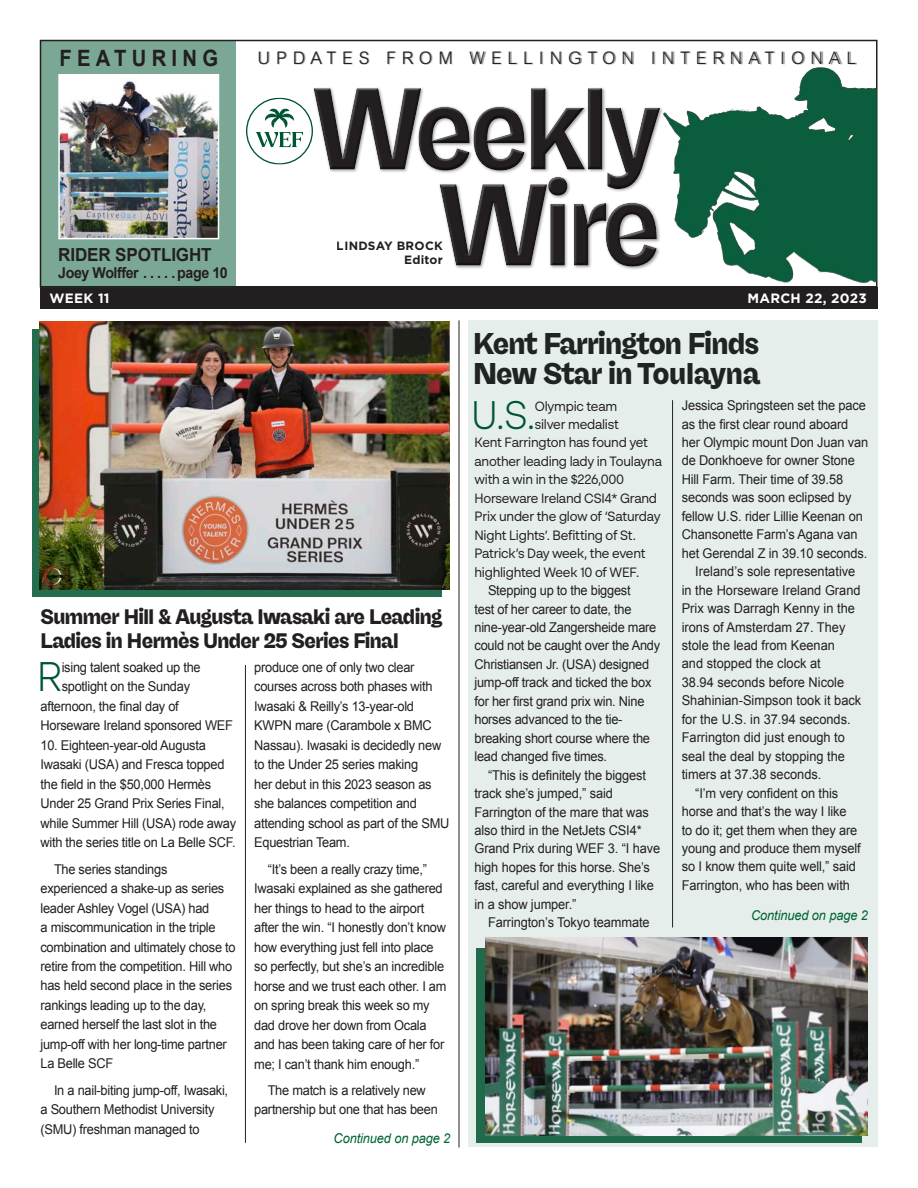
<style>
.page{position:relative;width:918px;height:1188px;background:#fff}
.page>*{position:absolute;margin:0;border:0;box-sizing:border-box;transform-origin:0 0}
.t1{font:300 41.4px "BR Sonoma";color:#005633;scale:.95 1}
.t2{font:300 39.9px "BR Sonoma";color:#005633;scale:.95 1}
.t3{font:900 30px "Freigeist";letter-spacing:-.03em;color:#231f20;scale:.93 1}
.t4{font:700 22.5px "Arial";letter-spacing:.26em;color:#231f20;scale:.9 1}
.t5{font:900 21px/24px "Freigeist";letter-spacing:-.03em;color:#231f20;scale:.93 1}
.t6{font:700 18px "Arial";letter-spacing:-.01em;color:#231f20;scale:.95 1}
.t7{font:300 17.25px "Arial MT Std";letter-spacing:.35em;color:#231f20}
.t8{font:700 15px "Arial";letter-spacing:-.03em;color:#231f20;scale:.95 1}
.t9{font:13.5px/19.5px "Arial";letter-spacing:-.02em;color:#231f20;scale:.95 1}
.t10{font:13.5px/18.5px "Arial";color:#231f20;scale:.95 1}
.t11{font:13.5px "BR Sonoma";letter-spacing:-.02em;color:#231f20;scale:.95 1}
.t12{font:italic 13.5px "Arial";letter-spacing:-.01em;color:#006435;scale:.95 1}
.t13{font:700 13.5px "Gotham";letter-spacing:.02em;color:#fff}
.t14{font:700 12px/14.4px "Gotham";letter-spacing:.02em;color:#231f20;text-align:right}
</style>
<div class="page">
<div style="left:32px;top:330px;width:409px;height:267px;background:linear-gradient(to right,#246d4f,#246d4f)"></div>
<div style="left:40px;top:287px;width:838px;height:22px;background:#231f20"></div>
<div style="left:40px;top:40px;width:196px;height:248px;background:#7ba795"></div>
<div style="left:259px;top:52px;width:598px;height:13px;background:#231f20;opacity:.55"></div>
<div style="left:40px;top:40px;width:838px;height:247px;border:2px solid #231f20"></div>
<div style="left:311px;top:87px;width:353px;height:183px;background:#231f20;opacity:.75"></div>
<svg style="left:246px;top:88px;width:395px;height:179px"></svg>
<img style="left:641px;top:60px;width:235px;height:227px">
<hr style="left:245px;top:665px;width:1px;height:478px;background:#231f20">
<img style="left:61px;top:77px;width:155px;height:159px">
<div style="left:58px;top:74px;width:161px;height:165px;border:2px solid #fff"></div>
<hr style="left:459px;top:320px;width:1px;height:827px;background:#231f20">
<div style="left:468px;top:321px;width:409px;height:826px;background:#e6eeeb"></div>
<img style="left:486px;top:937px;width:382px;height:198px">
<img style="left:40px;top:321px;width:410px;height:268px">
<p class="t4" style="left:59px;top:43px;width:178px">FEATURING</p>
<p class="t7" style="left:258px;top:48px;width:600px">UPDATES FROM WELLINGTON INTERNATIONAL</p>
<p class="t6" style="left:58px;top:243px;width:163px">RIDER SPOTLIGHT</p>
<p class="t8" style="left:58px;top:263px;width:180px">Joey Wolffer . . . . page 10</p>
<p class="t14" style="left:337px;top:238px;width:108px">LINDSAY BROCK<br>Editor</p>
<p class="t13" style="left:50px;top:289px;width:62px">WEEK 11</p>
<p class="t13" style="left:747px;top:289px;width:121px">MARCH 22, 2023</p>
<p class="t5" style="left:40px;top:604px;width:434px">Summer Hill &amp; Augusta Iwasaki are Leading<br>Ladies in Hermès Under 25 Series Final</p>
<p class="t1" style="left:37px;top:652px;width:28px">R</p>
<p class="t9" style="left:62px;top:657px;width:148px">ising talent soaked up the</p>
<p class="t9" style="left:254px;top:657px;width:207px">produce one of only two clear courses across both phases with<br>Iwasaki &amp; Reilly’s 13-year-old<br>KWPN mare (Carambole x BMC<br>Nassau). Iwasaki is decidedly new to the Under 25 series making<br>her debut in this 2023 season as she balances competition and attending school as part of the SMU<br>Equestrian Team.</p>
<p class="t9" style="left:254px;top:859px;width:204px;text-indent:14px">“It’s been a really crazy time,”<br>Iwasaki explained as she gathered her things to head to the airport after the win. “I honestly don’t know how everything just fell into place so perfectly, but she’s an incredible horse and we trust each other. I am on spring break this week so my dad drove her down from Ocala and has been taking care of her for me; I can’t thank him enough.”</p>
<p class="t9" style="left:254px;top:1080px;width:195px;text-align:center">The match is a relatively new partnership but one that has been</p>
<p class="t9" style="left:62px;top:677px;width:137px">spotlight on the Sunday</p>
<p class="t9" style="left:41px;top:696px;width:147px">afternoon, the final day of</p>
<p class="t9" style="left:41px;top:716px;width:204px">Horseware Ireland sponsored WEF</p>
<p class="t9" style="left:41px;top:735px;width:207px">10. Eighteen-year-old Augusta<br>Iwasaki (USA) and Fresca topped the field in the $50,000 Hermès<br>Under 25 Grand Prix Series Final, while Summer Hill (USA) rode away with the series title on La Belle SCF.</p>
<p class="t9" style="left:41px;top:859px;width:207px;text-indent:14px">The series standings experienced a shake-up as series leader Ashley Vogel (USA) had<br>a miscommunication in the triple combination and ultimately chose to retire from the competition. Hill who has held second place in the series rankings leading up to the day, earned herself the last slot in the jump-off with her long-time partner<br>La Belle SCF</p>
<p class="t9" style="left:41px;top:1080px;width:199px;text-indent:14px">In a nail-biting jump-off, Iwasaki, a Southern Methodist University (SMU) freshman managed to</p>
<p class="t12" style="left:334px;top:1130px;width:124px">Continued on page 2</p>
<p class="t3" style="left:473px;top:324px;width:309px">Kent Farrington Finds</p>
<p class="t3" style="left:473px;top:354px;width:310px">New Star in Toulayna</p>
<p class="t2" style="left:472px;top:391px;width:69px">U.S.</p>
<p class="t11" style="left:535px;top:397px;width:88px">Olympic team</p>
<p class="t9" style="left:682px;top:396px;width:198px;line-height:18.5px">Jessica Springsteen set the pace as the first clear round aboard her Olympic mount Don Juan van de Donkhoeve for owner Stone<br>Hill Farm. Their time of 39.58 seconds was soon eclipsed by fellow U.S. rider Lillie Keenan on<br>Chansonette Farm’s Agana van het Gerendal Z in 39.10 seconds.</p>
<p class="t10" style="left:682px;top:562px;width:191px;text-indent:14px">Ireland’s sole representative in the Horseware Ireland Grand<br>Prix was Darragh Kenny in the irons of Amsterdam 27. They stole the lead from Keenan<br>and stopped the clock at<br>38.94 seconds before Nicole<br>Shahinian-Simpson took it back for the U.S. in 37.94 seconds.<br>Farrington did just enough to seal the deal by stopping the timers at 37.38 seconds.</p>
<p class="t9" style="left:682px;top:784px;width:190px;line-height:18.5px;text-indent:14px">“I’m very confident on this horse and that’s the way I like<br>to do it; get them when they are young and produce them myself so I know them quite well,” said<br>Farrington, who has been with</p>
<p class="t11" style="left:535px;top:416px;width:90px">silver medalist</p>
<p class="t11" style="left:475px;top:434px;width:184px">Kent Farrington has found yet</p>
<p class="t11" style="left:475px;top:453px;width:199px">another leading lady in Toulayna</p>
<p class="t11" style="left:475px;top:471px;width:159px">with a win in the $226,000</p>
<p class="t11" style="left:475px;top:490px;width:194px">Horseware Ireland CSI4* Grand</p>
<p class="t11" style="left:475px;top:508px;width:197px">Prix under the glow of ‘Saturday</p>
<p class="t11" style="left:475px;top:527px;width:171px">Night Lights’. Befitting of St.</p>
<p class="t11" style="left:475px;top:545px;width:181px">Patrick’s Day week, the event</p>
<p class="t11" style="left:475px;top:564px;width:175px">highlighted Week 10 of WEF.</p>
<p class="t9" style="left:475px;top:581px;width:197px;line-height:18.5px;text-indent:14px">Stepping up to the biggest<br>test of her career to date, the nine-year-old Zangersheide mare could not be caught over the Andy<br>Christiansen Jr. (USA) designed jump-off track and ticked the box for her first grand prix win. Nine horses advanced to the tie&shy;breaking short course where the lead changed five times.</p>
<p class="t9" style="left:475px;top:766px;width:197px;line-height:18.5px;text-indent:14px">“This is definitely the biggest track she’s jumped,” said<br>Farrington of the mare that was also third in the NetJets CSI4*<br>Grand Prix during WEF 3. “I have high hopes for this horse. She’s fast, careful and everything I like in a show jumper.”</p>
<p class="t9" style="left:488px;top:913px;width:172px">Farrington’s Tokyo teammate</p>
<p class="t12" style="left:751px;top:907px;width:124px">Continued on page 2</p>
</div>
